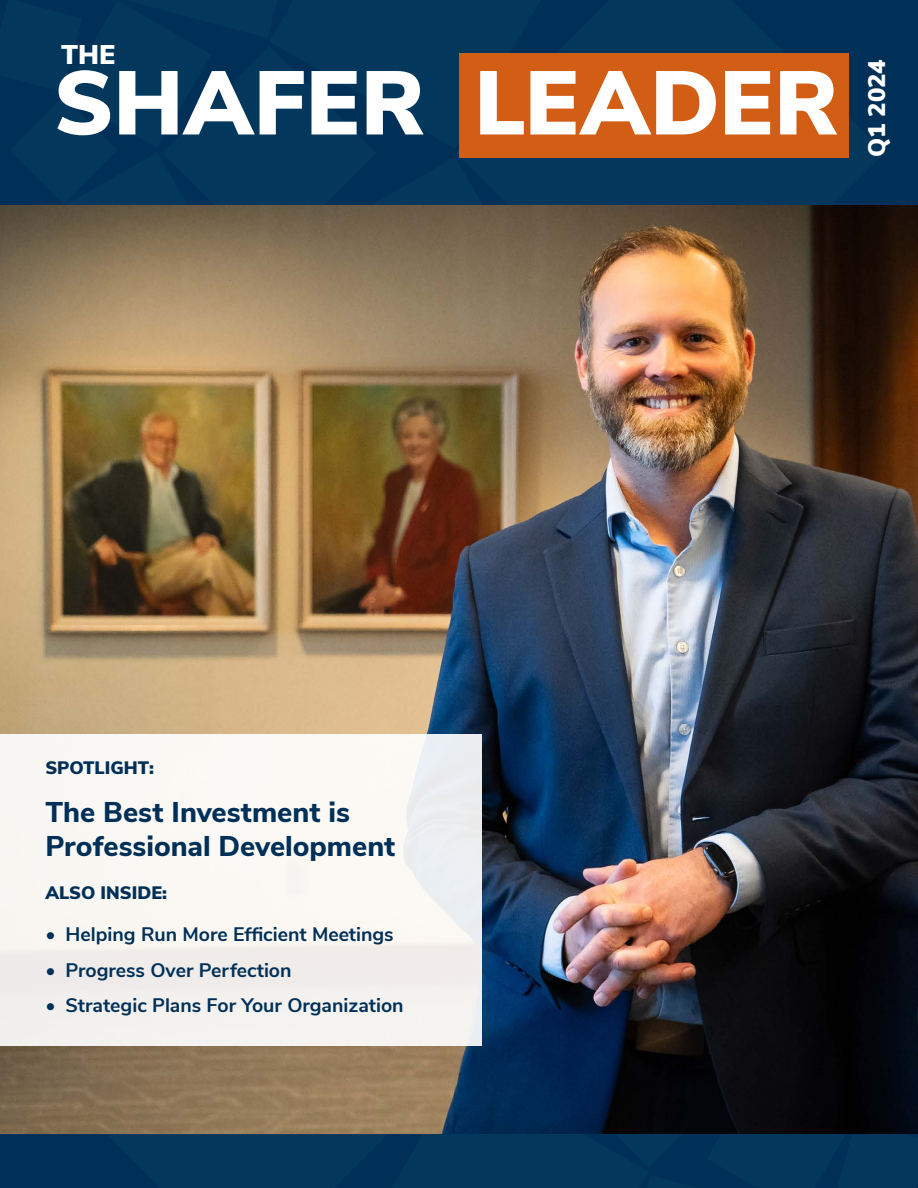
<style>
.page{position:relative;width:918px;height:1188px;background:#fff}
.page>*{position:absolute;margin:0;border:0;box-sizing:border-box;transform-origin:0 0}
.t1{font:900 90px "Nunito Sans";letter-spacing:.01em;color:#fff}
.t2{font:800 28.5px/34.2px "Nunito Sans";color:#003057}
.t3{font:900 27px "Nunito Sans";color:#fff}
.t4{font:900 24px "Nunito Sans";color:#fff}
.t5{font:700 19.5px "Nunito Sans";color:#003057}
.t6{font:900 18px "Nunito Sans";color:#003057}
</style>
<div class="page">
<div style="left:0;top:0;width:918px;height:213px;background:#03385c"></div>
<div style="left:37px;top:1134px;width:355px;height:54px;background:#03385c"></div>
<div style="left:392px;top:1134px;width:306px;height:54px;background:#03385c"></div>
<div style="left:707px;top:1134px;width:211px;height:54px;background:#03385c"></div>
<img style="left:0;top:205px;width:918px;height:929px">
<div style="left:459px;top:53px;width:390px;height:104px;background:#d15e14"></div>
<div style="left:0;top:734px;width:482px;height:311px;background:linear-gradient(to right,#f9f6f1,#f4f3f2)"></div>
<h3 class="t3" style="left:61px;top:35px;width:56px">THE</h3>
<h1 class="t1" style="left:54px;top:37px;width:786px">SHAFER LEADER</h1>
<p class="t4" style="left:859px;top:157px;width:100px;rotate:-90deg">Q1 2024</p>
<p class="t6" style="left:45px;top:755px;width:110px">SPOTLIGHT:</p>
<h2 class="t2" style="left:45px;top:793px;width:351px">The Best Investment is<br>Professional Development</h2>
<p class="t6" style="left:45px;top:880px;width:123px">ALSO INSIDE:</p>
<p class="t5" style="left:45px;top:920px;width:350px">• Helping Run More Efficient Meetings</p>
<p class="t5" style="left:45px;top:956px;width:248px">• Progress Over Perfection</p>
<p class="t5" style="left:45px;top:991px;width:360px">• Strategic Plans For Your Organization</p>
</div>
